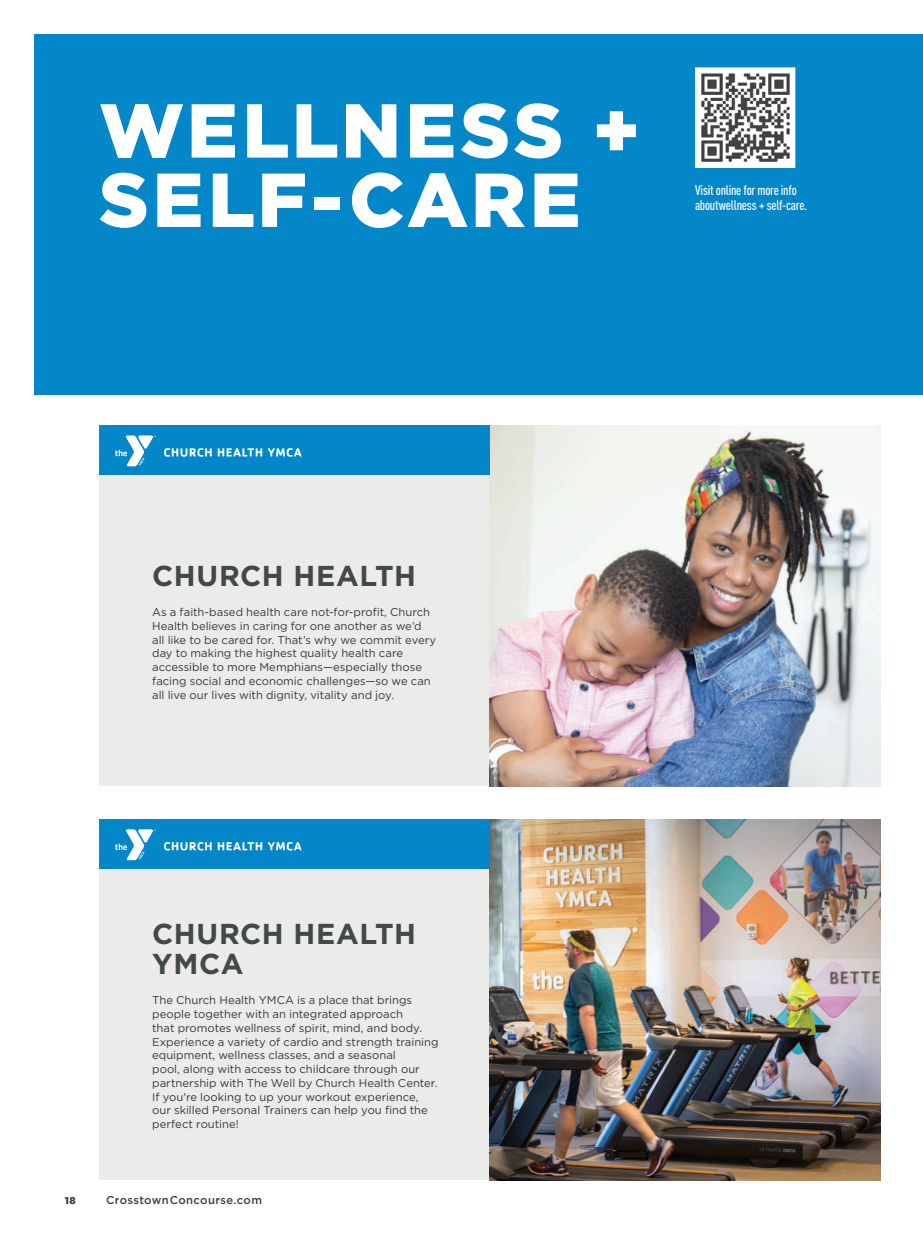
<style>
.page{position:relative;width:923px;height:1260px;background:#fff}
.page>*{position:absolute;margin:0;border:0;box-sizing:border-box;transform-origin:0 0}
.t1{font:900 76.25px/69.4px "Gotham";letter-spacing:.045em;color:#fff}
.t2{font:700 28.75px/30px "Gotham";letter-spacing:.015em;color:#414a48}
.t3{font:500 13.75px/15px "DIN Cond";letter-spacing:-.015em;color:#fff}
.t4{font:11.25px/13.8px "Gotham";color:#383839}
.t5{font:500 11.25px "Gotham";letter-spacing:.03em;color:#3e3e3f}
.t6{font:900 10px "Gotham";color:#3e3e3f}
</style>
<div class="page">
<div style="left:0;top:0;width:922px;height:395px;background:#0387c8"></div>
<div style="left:99px;top:425px;width:781px;height:361px;background:#ebebea"></div>
<div style="left:99px;top:819px;width:781px;height:361px;background:#ebebea"></div>
<img style="left:489px;top:425px;width:391px;height:361px">
<img style="left:489px;top:819px;width:391px;height:361px">
<div style="left:99px;top:425px;width:390px;height:50px;background:#0387c8"></div>
<div style="left:99px;top:819px;width:390px;height:50px;background:#0387c8"></div>
<img style="left:697px;top:69px;width:96px;height:97px">
<div style="left:695px;top:67px;width:100px;height:101px;border:1px solid #fff"></div>
<svg style="left:115px;top:435px;width:186px;height:31px"></svg>
<svg style="left:115px;top:829px;width:186px;height:31px"></svg>
<div style="left:0;top:0;width:922px;height:34px;background:#fff"></div>
<div style="left:0;top:0;width:34px;height:1260px;background:#fff"></div>
<h1 class="t1" style="left:99px;top:94px;width:543px">WELLNESS +<br>SELF-CARE</h1>
<p class="t3" style="left:695px;top:182px;width:114px">Visit online for more info aboutwellness + self-care.</p>
<h2 class="t2" style="left:152px;top:560px;width:265px">CHURCH HEALTH</h2>
<p class="t4" style="left:152px;top:605px;width:285px">As a faith-based health care not-for-profit, Church Health believes in caring for one another as we’d all like to be cared for. That’s why we commit every day to making the highest quality health care accessible to more Memphians—especially those facing social and economic challenges—so we can all live our lives with dignity, vitality and joy.</p>
<h2 class="t2" style="left:152px;top:918px;width:265px">CHURCH HEALTH<br>YMCA</h2>
<p class="t4" style="left:152px;top:993px;width:288px">The Church Health YMCA is a place that brings people together with an integrated approach<br>that promotes wellness of spirit, mind, and body.<br>Experience a variety of cardio and strength training equipment, wellness classes, and a seasonal<br>pool, along with access to childcare through our partnership with The Well by Church Health Center.<br>If you're looking to up your workout experience, our skilled Personal Trainers can help you find the perfect routine!</p>
<p class="t6" style="left:65px;top:1195px;width:13px">18</p>
<p class="t5" style="left:106px;top:1194px;width:157px">CrosstownConcourse.com</p>
</div>
